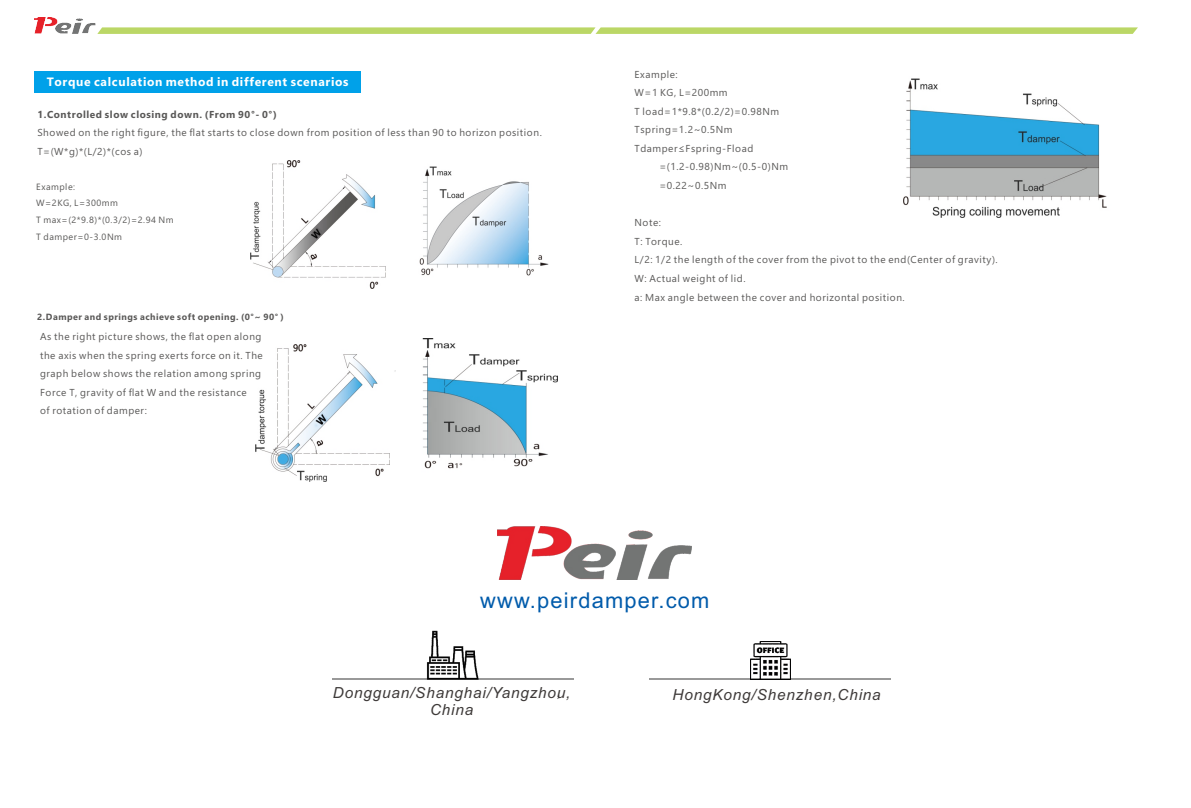
<style>
.page{position:relative;width:1191px;height:808px;background:#fff}
.page>*{position:absolute;margin:0;border:0;box-sizing:border-box;transform-origin:0 0}
.t1{font:21.8px "Arial";letter-spacing:.055em;color:#005bab}
.t2{font:italic 15.3px/17.1px "Arial";letter-spacing:.055em;color:#3e3a39;text-align:center}
.t3{font:700 12.1px "Ebrima";letter-spacing:.055em;color:#fff}
.t4{font:10.1px/18.6px "Ebrima";letter-spacing:.055em;color:#595857}
.t5{font:700 10.1px "Ebrima";letter-spacing:.055em;color:#595857}
.t6{font:9.1px/16.7px "Ebrima";letter-spacing:.055em;color:#595857}
.t7{font:700 9px "Ebrima";letter-spacing:.055em;color:#595857}
</style>
<div class="page">
<img style="left:903px;top:78px;width:204px;height:139px">
<div style="left:34px;top:71px;width:326px;height:22px;background:#00a1e9"></div>
<img style="left:419px;top:166px;width:129px;height:110px">
<img style="left:251px;top:161px;width:135px;height:128px">
<img style="left:255px;top:345px;width:135px;height:136px">
<img style="left:394px;top:339px;width:164px;height:130px">
<img style="left:35px;top:17px;width:61px;height:17px">
<svg style="left:97px;top:27px;width:1041px;height:7px;background:#c0da72"></svg>
<img style="left:497px;top:526px;width:194px;height:53px">
<hr style="left:332px;top:678px;width:241px;height:1px;background:#999">
<hr style="left:649px;top:678px;width:242px;height:1px;background:#999">
<img style="left:751px;top:641px;width:39px;height:39px">
<img style="left:424px;top:630px;width:57px;height:50px">
<p class="t3" style="left:47px;top:77px;width:303px">Torque calculation method in different scenarios</p>
<p class="t5" style="left:37px;top:110px;width:241px">1.Controlled slow closing down. (From 90°- 0°)</p>
<p class="t4" style="left:37px;top:124px;width:506px">Showed on the right figure, the flat starts to close down from position of less than 90 to horizon position.<br>T=(W*g)*(L/2)*(cos a)</p>
<p class="t6" style="left:36px;top:179px;width:139px">Example:<br>W=2KG, L=300mm<br>T max=(2*9.8)*(0.3/2)=2.94 Nm<br>T damper=0-3.0Nm</p>
<p class="t7" style="left:37px;top:314px;width:248px">2.Damper and springs achieve soft opening. (0°~ 90° )</p>
<p class="t4" style="left:40px;top:328px;width:224px">As the right picture shows, the flat open along the axis when the spring exerts force on it. The graph below shows the relation among spring Force T, gravity of flat W and the resistance<br>of rotation of damper:</p>
<p class="t4" style="left:634px;top:66px;width:146px">Example:<br>W=1 KG, L=200mm<br>T load=1*9.8*(0.2/2)=0.98Nm<br>Tspring=1.2~0.5Nm<br>Tdamper≤Fspring-Fload</p>
<p class="t4" style="left:659px;top:159px;width:130px">=(1.2-0.98)Nm~(0.5-0)Nm =0.22~0.5Nm</p>
<p class="t4" style="left:634px;top:214px;width:365px">Note:<br>T: Torque.<br>L/2: 1/2 the length of the cover from the pivot to the end(Center of gravity).<br>W: Actual weight of lid.<br>a: Max angle between the cover and horizontal position.</p>
<h1 class="t1" style="left:480px;top:592px;width:231px">www.peirdamper.com</h1>
<h2 class="t2" style="left:333px;top:686px;width:239px">Dongguan/Shanghai/Yangzhou,<br>China</h2>
<h2 class="t2" style="left:672px;top:688px;width:210px">HongKong/Shenzhen,China</h2>
</div>
